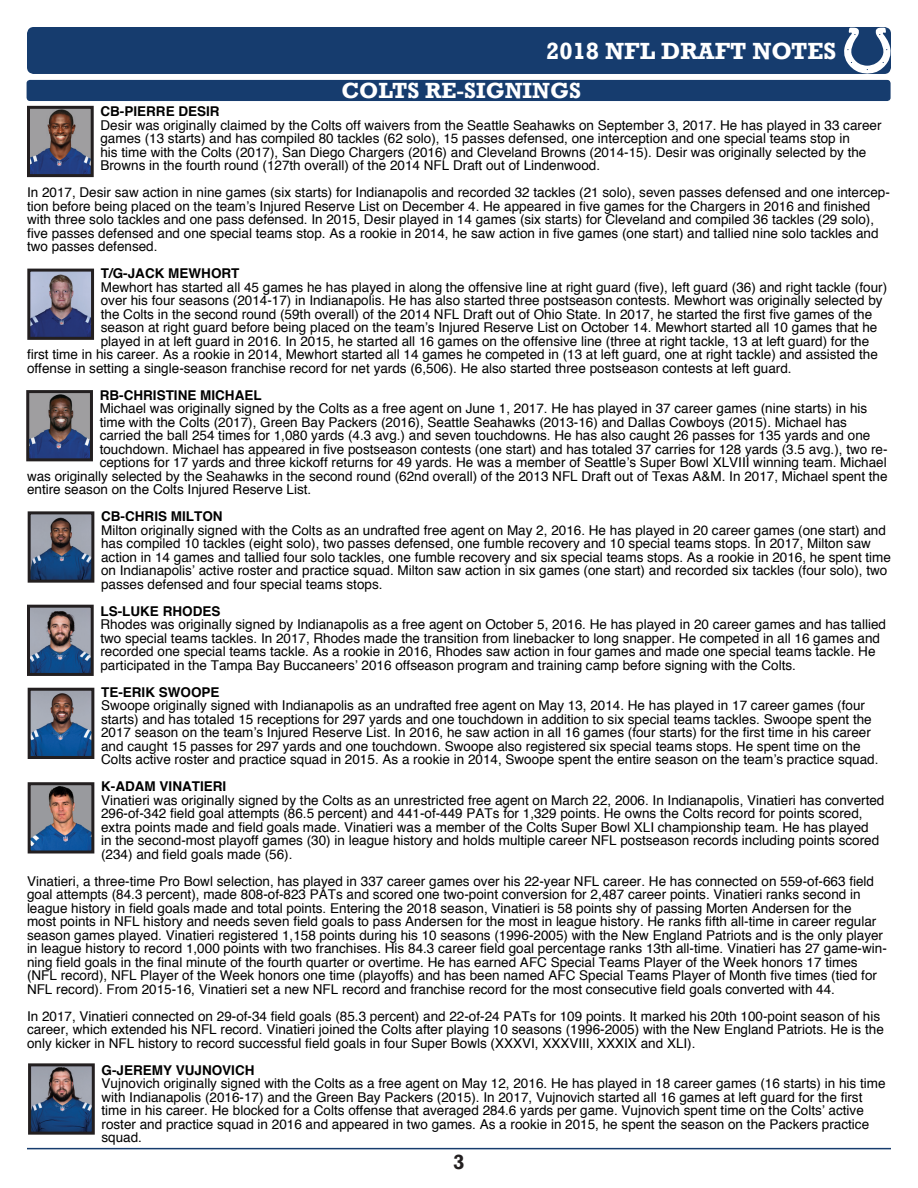
<style>
.page{position:relative;width:918px;height:1188px;background:#fff}
.page>*{position:absolute;margin:0;border:0;box-sizing:border-box;transform-origin:0 0}
.t1{font:700 24px "Rockwell";color:#fff}
.t2{font:700 22.5px "Rockwell";color:#fff}
.t3{font:700 21px "Rockwell";color:#231f20}
.t4{font:13.5px/13.5px "Helvetica";color:#000}
.t5{font:700 13.5px "Helvetica";color:#000}
</style>
<div class="page">
<hr style="left:27px;top:1148px;width:864px;height:1px;background:#163c6e">
<div style="left:27px;top:27px;width:864px;height:47px;background:#163c6e;border-radius:7px"></div>
<svg style="left:844px;top:28px;width:47px;height:46px"></svg>
<img style="left:31px;top:110px;width:59px;height:63px">
<div style="left:27px;top:106px;width:67px;height:71px;border:3px solid #231f20"></div>
<img style="left:31px;top:273px;width:59px;height:63px">
<div style="left:27px;top:269px;width:67px;height:71px;border:3px solid #231f20"></div>
<img style="left:30px;top:394px;width:59px;height:63px">
<div style="left:26px;top:390px;width:67px;height:71px;border:3px solid #231f20"></div>
<div style="left:27px;top:80px;width:864px;height:21px;background:#163c6e;border-radius:3px"></div>
<img style="left:32px;top:515px;width:58px;height:64px">
<div style="left:28px;top:511px;width:66px;height:72px;border:3px solid #231f20"></div>
<img style="left:32px;top:1067px;width:59px;height:64px">
<div style="left:28px;top:1063px;width:67px;height:72px;border:3px solid #231f20"></div>
<img style="left:32px;top:692px;width:58px;height:63px">
<div style="left:28px;top:688px;width:66px;height:71px;border:3px solid #231f20"></div>
<img style="left:31px;top:609px;width:59px;height:63px">
<div style="left:27px;top:605px;width:67px;height:71px;border:3px solid #231f20"></div>
<img style="left:32px;top:786px;width:58px;height:64px">
<div style="left:28px;top:782px;width:66px;height:72px;border:3px solid #231f20"></div>
<h1 class="t1" style="left:546px;top:37px;width:292px">2018 NFL DRAFT NOTES</h1>
<h2 class="t2" style="left:342px;top:77px;width:241px">COLTS RE-SIGNINGS</h2>
<p class="t5" style="left:100px;top:103px;width:121px">CB-PIERRE DESIR</p>
<p class="t4" style="left:100px;top:118px;width:783px">Desir was originally claimed by the Colts off waivers from the Seattle Seahawks on September 3, 2017. He has played in 33 career games (13 starts) and has compiled 80 tackles (62 solo), 15 passes defensed, one interception and one special teams stop in<br>his time with the Colts (2017), San Diego Chargers (2016) and Cleveland Browns (2014-15). Desir was originally selected by the Browns in the fourth round (127th overall) of the 2014 NFL Draft out of Lindenwood.</p>
<p class="t4" style="left:27px;top:185px;width:864px">In 2017, Desir saw action in nine games (six starts) for Indianapolis and recorded 32 tackles (21 solo), seven passes defensed and one intercep&shy;tion before being placed on the team’s Injured Reserve List on December 4. He appeared in five games for the Chargers in 2016 and finished with three solo tackles and one pass defensed. In 2015, Desir played in 14 games (six starts) for Cleveland and compiled 36 tackles (29 solo), five passes defensed and one special teams stop. As a rookie in 2014, he saw action in five games (one start) and tallied nine solo tackles and two passes defensed.</p>
<p class="t5" style="left:101px;top:265px;width:140px">T/G-JACK MEWHORT</p>
<p class="t4" style="left:101px;top:280px;width:788px">Mewhort has started all 45 games he has played in along the offensive line at right guard (five), left guard (36) and right tackle (four)</p>
<p class="t4" style="left:101px;top:293px;width:783px">over his four seasons (2014-17) in Indianapolis. He has also started three postseason contests. Mewhort was originally selected by</p>
<p class="t4" style="left:101px;top:307px;width:773px">the Colts in the second round (59th overall) of the 2014 NFL Draft out of Ohio State. In 2017, he started the first five games of the</p>
<p class="t4" style="left:101px;top:320px;width:778px">season at right guard before being placed on the team’s Injured Reserve List on October 14. Mewhort started all 10 games that he</p>
<p class="t4" style="left:101px;top:334px;width:770px">played in at left guard in 2016. In 2015, he started all 16 games on the offensive line (three at right tackle, 13 at left guard) for the</p>
<p class="t4" style="left:27px;top:347px;width:852px">first time in his career. As a rookie in 2014, Mewhort started all 14 games he competed in (13 at left guard, one at right tackle) and assisted the</p>
<p class="t4" style="left:27px;top:361px;width:766px">offense in setting a single-season franchise record for net yards (6,506). He also started three postseason contests at left guard.</p>
<p class="t5" style="left:100px;top:386px;width:163px">RB-CHRISTINE MICHAEL</p>
<p class="t4" style="left:100px;top:401px;width:769px">Michael was originally signed by the Colts as a free agent on June 1, 2017. He has played in 37 career games (nine starts) in his</p>
<p class="t4" style="left:100px;top:415px;width:749px">time with the Colts (2017), Green Bay Packers (2016), Seattle Seahawks (2013-16) and Dallas Cowboys (2015). Michael has</p>
<p class="t4" style="left:100px;top:428px;width:772px">carried the ball 254 times for 1,080 yards (4.3 avg.) and seven touchdowns. He has also caught 26 passes for 135 yards and one</p>
<p class="t4" style="left:100px;top:442px;width:789px">touchdown. Michael has appeared in five postseason contests (one start) and has totaled 37 carries for 128 yards (3.5 avg.), two re-</p>
<p class="t4" style="left:100px;top:455px;width:789px">ceptions for 17 yards and three kickoff returns for 49 yards. He was a member of Seattle’s Super Bowl XLVIII winning team. Michael</p>
<p class="t4" style="left:27px;top:469px;width:862px">was originally selected by the Seahawks in the second round (62nd overall) of the 2013 NFL Draft out of Texas A&amp;M. In 2017, Michael spent the</p>
<p class="t4" style="left:27px;top:482px;width:286px">entire season on the Colts Injured Reserve List.</p>
<p class="t5" style="left:101px;top:508px;width:123px">CB-CHRIS MILTON</p>
<p class="t4" style="left:101px;top:523px;width:791px">Milton originally signed with the Colts as an undrafted free agent on May 2, 2016. He has played in 20 career games (one start) and has compiled 10 tackles (eight solo), two passes defensed, one fumble recovery and 10 special teams stops. In 2017, Milton saw action in 14 games and tallied four solo tackles, one fumble recovery and six special teams stops. As a rookie in 2016, he spent time on Indianapolis’ active roster and practice squad. Milton saw action in six games (one start) and recorded six tackles (four solo), two passes defensed and four special teams stops.</p>
<p class="t5" style="left:100px;top:602px;width:122px">LS-LUKE RHODES</p>
<p class="t4" style="left:100px;top:617px;width:787px">Rhodes was originally signed by Indianapolis as a free agent on October 5, 2016. He has played in 20 career games and has tallied two special teams tackles. In 2017, Rhodes made the transition from linebacker to long snapper. He competed in all 16 games and recorded one special teams tackle. As a rookie in 2016, Rhodes saw action in four games and made one special teams tackle. He participated in the Tampa Bay Buccaneers’ 2016 offseason program and training camp before signing with the Colts.</p>
<p class="t5" style="left:101px;top:683px;width:120px">TE-ERIK SWOOPE</p>
<p class="t4" style="left:101px;top:698px;width:779px">Swoope originally signed with Indianapolis as an undrafted free agent on May 13, 2014. He has played in 17 career games (four starts) and has totaled 15 receptions for 297 yards and one touchdown in addition to six special teams tackles. Swoope spent the 2017 season on the team’s Injured Reserve List. In 2016, he saw action in all 16 games (four starts) for the first time in his career and caught 15 passes for 297 yards and one touchdown. Swoope also registered six special teams stops. He spent time on the Colts active roster and practice squad in 2015. As a rookie in 2014, Swoope spent the entire season on the team’s practice squad.</p>
<p class="t5" style="left:101px;top:778px;width:127px">K-ADAM VINATIERI</p>
<p class="t4" style="left:101px;top:793px;width:785px">Vinatieri was originally signed by the Colts as an unrestricted free agent on March 22, 2006. In Indianapolis, Vinatieri has converted 296-of-342 field goal attempts (86.5 percent) and 441-of-449 PATs for 1,329 points. He owns the Colts record for points scored, extra points made and field goals made. Vinatieri was a member of the Colts Super Bowl XLI championship team. He has played<br>in the second-most playoff games (30) in league history and holds multiple career NFL postseason records including points scored (234) and field goals made (56).</p>
<p class="t4" style="left:27px;top:874px;width:861px">Vinatieri, a three-time Pro Bowl selection, has played in 337 career games over his 22-year NFL career. He has connected on 559-of-663 field goal attempts (84.3 percent), made 808-of-823 PATs and scored one two-point conversion for 2,487 career points. Vinatieri ranks second in league history in field goals made and total points. Entering the 2018 season, Vinatieri is 58 points shy of passing Morten Andersen for the<br>most points in NFL history and needs seven field goals to pass Andersen for the most in league history. He ranks fifth all-time in career regular season games played. Vinatieri registered 1,158 points during his 10 seasons (1996-2005) with the New England Patriots and is the only player in league history to record 1,000 points with two franchises. His 84.3 career field goal percentage ranks 13th all-time. Vinatieri has 27 game-win&shy;ning field goals in the final minute of the fourth quarter or overtime. He has earned AFC Special Teams Player of the Week honors 17 times (NFL record), NFL Player of the Week honors one time (playoffs) and has been named AFC Special Teams Player of Month five times (tied for NFL record). From 2015-16, Vinatieri set a new NFL record and franchise record for the most consecutive field goals converted with 44.</p>
<p class="t4" style="left:27px;top:1009px;width:858px">In 2017, Vinatieri connected on 29-of-34 field goals (85.3 percent) and 22-of-24 PATs for 109 points. It marked his 20th 100-point season of his career, which extended his NFL record. Vinatieri joined the Colts after playing 10 seasons (1996-2005) with the New England Patriots. He is the only kicker in NFL history to record successful field goals in four Super Bowls (XXXVI, XXXVIII, XXXIX and XLI).</p>
<p class="t5" style="left:102px;top:1061px;width:155px">G-JEREMY VUJNOVICH</p>
<p class="t4" style="left:102px;top:1076px;width:786px">Vujnovich originally signed with the Colts as a free agent on May 12, 2016. He has played in 18 career games (16 starts) in his time with Indianapolis (2016-17) and the Green Bay Packers (2015). In 2017, Vujnovich started all 16 games at left guard for the first time in his career. He blocked for a Colts offense that averaged 284.6 yards per game. Vujnovich spent time on the Colts’ active roster and practice squad in 2016 and appeared in two games. As a rookie in 2015, he spent the season on the Packers practice squad.</p>
<h3 class="t3" style="left:453px;top:1149px;width:13px">3</h3>
</div>
